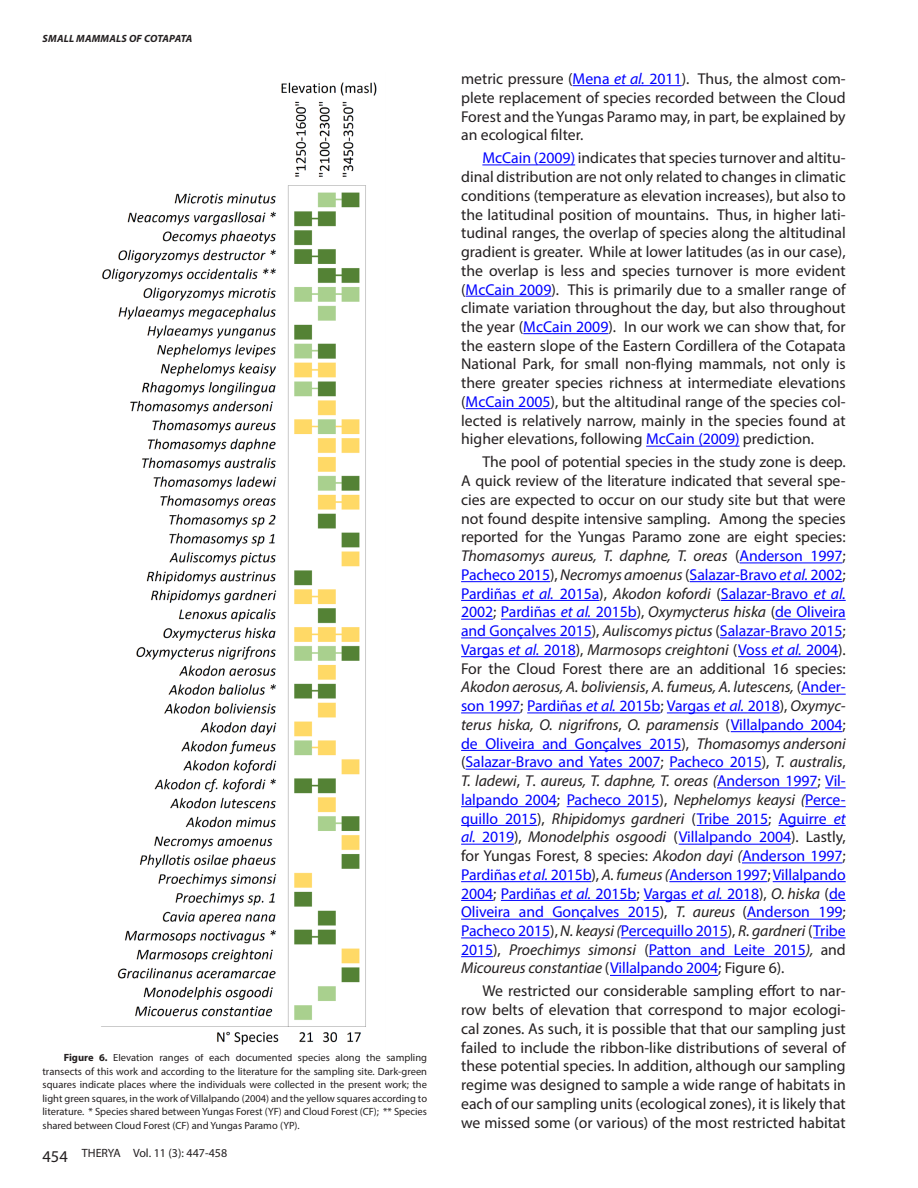
<style>
.page{position:relative;width:918px;height:1188px;background:#fff}
.page>*{position:absolute;margin:0;border:0;box-sizing:border-box;transform-origin:0 0}
.t1{font:15.75px/18.8px "Myriad Pro";letter-spacing:-.005em;color:#00f;text-align:justify}
.t2{font:15.75px/18.8px "Myriad Pro";color:#231f20;text-align:justify}
.t3{font:12px "Myriad Pro";color:#231f20}
.t4{font:10.5px/13.5px "Myriad Pro";color:#231f20;text-align:justify}
.t5{font:italic 700 10.5px "Myriad Pro";letter-spacing:.02em;color:#231f20}
.s1{font-weight:700}
.s2{font-size:16.5px}
.s3{color:#00f}
.s4{font-style:italic;color:#00f}
.s5{color:#231f20}
.s6{font-style:italic;color:#231f20}
.s7{font-style:italic}
</style>
<div class="page">
<hr style="left:573px;top:85px;width:109px;height:1px;background:#00f">
<hr style="left:482px;top:165px;width:93px;height:1px;background:#00f">
<hr style="left:466px;top:296px;width:85px;height:1px;background:#00f">
<hr style="left:523px;top:333px;width:85px;height:1px;background:#00f">
<hr style="left:466px;top:408px;width:85px;height:1px;background:#00f">
<hr style="left:646px;top:446px;width:94px;height:1px;background:#00f">
<hr style="left:740px;top:563px;width:102px;height:1px;background:#00f">
<hr style="left:461px;top:581px;width:89px;height:1px;background:#00f">
<hr style="left:690px;top:581px;width:152px;height:1px;background:#00f">
<hr style="left:461px;top:600px;width:138px;height:1px;background:#00f">
<hr style="left:721px;top:600px;width:125px;height:1px;background:#00f">
<hr style="left:461px;top:619px;width:32px;height:1px;background:#00f">
<hr style="left:501px;top:619px;width:136px;height:1px;background:#00f">
<hr style="left:775px;top:619px;width:71px;height:1px;background:#00f">
<hr style="left:461px;top:638px;width:131px;height:1px;background:#00f">
<hr style="left:720px;top:638px;width:122px;height:1px;background:#00f">
<hr style="left:461px;top:656px;width:115px;height:1px;background:#00f">
<hr style="left:738px;top:656px;width:100px;height:1px;background:#00f">
<hr style="left:801px;top:694px;width:45px;height:1px;background:#00f">
<hr style="left:461px;top:713px;width:59px;height:1px;background:#00f">
<hr style="left:527px;top:713px;width:134px;height:1px;background:#00f">
<hr style="left:667px;top:713px;width:113px;height:1px;background:#00f">
<hr style="left:731px;top:731px;width:111px;height:1px;background:#00f">
<hr style="left:461px;top:750px;width:220px;height:1px;background:#00f">
<hr style="left:466px;top:769px;width:194px;height:1px;background:#00f">
<hr style="left:669px;top:769px;width:93px;height:1px;background:#00f">
<hr style="left:717px;top:788px;width:100px;height:1px;background:#00f">
<svg style="left:825px;top:788px;width:21px;height:1px"></svg>
<hr style="left:461px;top:806px;width:96px;height:1px;background:#00f">
<hr style="left:567px;top:806px;width:93px;height:1px;background:#00f">
<hr style="left:805px;top:806px;width:41px;height:1px;background:#00f">
<hr style="left:461px;top:825px;width:76px;height:1px;background:#00f">
<hr style="left:697px;top:825px;width:71px;height:1px;background:#00f">
<hr style="left:778px;top:825px;width:68px;height:1px;background:#00f">
<hr style="left:461px;top:844px;width:53px;height:1px;background:#00f">
<hr style="left:679px;top:844px;width:112px;height:1px;background:#00f">
<hr style="left:742px;top:863px;width:100px;height:1px;background:#00f">
<hr style="left:461px;top:881px;width:130px;height:1px;background:#00f">
<hr style="left:669px;top:881px;width:98px;height:1px;background:#00f">
<hr style="left:773px;top:881px;width:73px;height:1px;background:#00f">
<hr style="left:461px;top:900px;width:32px;height:1px;background:#00f">
<hr style="left:501px;top:900px;width:136px;height:1px;background:#00f">
<hr style="left:644px;top:900px;width:115px;height:1px;background:#00f">
<svg style="left:829px;top:900px;width:17px;height:1px"></svg>
<hr style="left:461px;top:919px;width:199px;height:1px;background:#00f">
<hr style="left:747px;top:919px;width:95px;height:1px;background:#00f">
<hr style="left:461px;top:938px;width:89px;height:1px;background:#00f">
<hr style="left:621px;top:938px;width:107px;height:1px;background:#00f">
<hr style="left:813px;top:938px;width:33px;height:1px;background:#00f">
<hr style="left:461px;top:956px;width:32px;height:1px;background:#00f">
<hr style="left:649px;top:956px;width:157px;height:1px;background:#00f">
<hr style="left:610px;top:975px;width:108px;height:1px;background:#00f">
<img style="left:101px;top:82px;width:276px;height:963px">
<p class="t5" style="left:43px;top:31px;width:151px">SMALL MAMMALS OF COTAPATA</p>
<p class="t4" style="left:43px;top:1051px;width:386px;text-indent:21px"><span class="s1">Figure 6.</span> Elevation ranges of each documented species along the sampling transects of this work and according to the literature for the sampling site. Dark-green squares indicate places where the individuals were collected in the present work; the light green squares, in the work of Villalpando (2004) and the yellow squares according to literature. * Species shared between Yungas Forest (YF) and Cloud Forest (CF); ** Species shared between Cloud Forest (CF) and Yungas Paramo (YP).</p>
<p class="t3" style="left:43px;top:1146px;width:186px"><span class="s2">454</span> THERYA Vol. 11 (3): 447-458</p>
<p class="t2" style="left:461px;top:69px;width:386px">metric pressure (<span class="s3">Mena</span> <span class="s4">et al.</span> <span class="s3">2011</span>). Thus, the almost com&shy;plete replacement of species recorded between the Cloud Forest and the Yungas Paramo may, in part, be explained by an ecological filter.</p>
<p class="t2" style="left:461px;top:148px;width:386px;text-indent:21px"><span class="s3">McCain (2009)</span> indicates that species turnover and altitu&shy;dinal distribution are not only related to changes in climatic conditions (temperature as elevation increases), but also to the latitudinal position of mountains. Thus, in higher lati&shy;tudinal ranges, the overlap of species along the altitudinal gradient is greater. While at lower latitudes (as in our case), the overlap is less and species turnover is more evident (<span class="s3">McCain 2009</span>). This is primarily due to a smaller range of climate variation throughout the day, but also throughout the year (<span class="s3">McCain 2009</span>). In our work we can show that, for the eastern slope of the Eastern Cordillera of the Cotapata National Park, for small non-flying mammals, not only is there greater species richness at intermediate elevations (<span class="s3">McCain 2005</span>), but the altitudinal range of the species col&shy;lected is relatively narrow, mainly in the species found at higher elevations, following <span class="s3">McCain (2009)</span> prediction.</p>
<p class="t1" style="left:461px;top:453px;width:386px;text-indent:21px"><span class="s5">The pool of potential species in the study zone is deep.<br>A quick review of the literature indicated that several spe&shy;cies are expected to occur on our study site but that were not found despite intensive sampling. Among the species reported for the Yungas Paramo zone are eight species:<br></span><span class="s6">Thomasomys aureus, T. daphne, T. oreas</span> <span class="s5">(</span>Anderson 1997<span class="s5">; </span>Pacheco 2015<span class="s5">),</span> <span class="s6">Necromys amoenus</span> <span class="s5">(</span>Salazar-Bravo <span class="s7">et al.</span> 2002<span class="s5">; </span>Pardiñas <span class="s7">et al.</span> 2015a<span class="s5">),</span> <span class="s6">Akodon kofordi</span> <span class="s5">(</span>Salazar-Bravo <span class="s7">et al.<br></span>2002<span class="s5">;</span> Pardiñas <span class="s7">et al.</span> 2015b<span class="s5">),</span> <span class="s6">Oxymycterus hiska</span> <span class="s5">(</span>de Oliveira and Gonçalves 2015<span class="s5">),</span> <span class="s6">Auliscomys pictus</span> <span class="s5">(</span>Salazar-Bravo 2015<span class="s5">; </span>Vargas <span class="s7">et al.</span> 2018<span class="s5">),</span> <span class="s6">Marmosops creightoni</span> <span class="s5">(</span>Voss <span class="s7">et al.</span> 2004<span class="s5">).<br>For the Cloud Forest there are an additional 16 species:<br></span><span class="s6">Akodon aerosus, A. boliviensis</span><span class="s5">,</span> <span class="s6">A. fumeus, A. lutescens,</span> <span class="s5">(</span>Ander&shy;son 1997<span class="s5">;</span> Pardiñas <span class="s7">et al.</span> 2015b<span class="s5">;</span> Vargas <span class="s7">et al.</span> 2018<span class="s5">),</span> <span class="s6">Oxymyc&shy;terus hiska, O. nigrifrons</span><span class="s5">,</span> <span class="s6">O. paramensis</span> <span class="s5">(</span>Villalpando 2004<span class="s5">; </span>de Oliveira and Gonçalves 2015<span class="s5">),</span> <span class="s6">Thomasomys andersoni </span><span class="s5">(</span>Salazar-Bravo and Yates 2007<span class="s5">;</span> Pacheco 2015<span class="s5">),</span> <span class="s6">T. australis</span><span class="s5">, </span><span class="s6">T. ladewi</span><span class="s5">,</span> <span class="s6">T</span><span class="s5">.</span> <span class="s6">aureus, T. daphne, T. oreas (</span>Anderson 1997<span class="s5">;</span> Vil&shy;lalpando 2004<span class="s5">;</span> Pacheco 2015<span class="s5">),</span> <span class="s6">Nephelomys keaysi (</span>Perce&shy;quillo 2015<span class="s5">),</span> <span class="s6">Rhipidomys gardneri</span> <span class="s5">(</span>Tribe 2015<span class="s5">;</span> Aguirre <span class="s7">et al.</span> 2019<span class="s5">),</span> <span class="s6">Monodelphis osgoodi</span> <span class="s5">(</span>Villalpando 2004<span class="s5">). Lastly, for Yungas Forest, 8 species:</span> <span class="s6">Akodon dayi (</span>Anderson 1997<span class="s5">; </span>Pardiñas <span class="s7">et al.</span> 2015b<span class="s5">),</span> <span class="s6">A. fumeus (</span>Anderson 1997<span class="s5">;</span> Villalpando 2004<span class="s5">;</span> Pardiñas <span class="s7">et al.</span> 2015b<span class="s5">;</span> Vargas <span class="s7">et al.</span> 2018<span class="s5">),</span> <span class="s6">O. hiska</span> <span class="s5">(</span>de Oliveira and Gonçalves 2015<span class="s5">),</span> <span class="s6">T. aureus</span> <span class="s5">(</span>Anderson 199<span class="s5">; </span>Pacheco 2015<span class="s5">),</span> <span class="s6">N. keaysi (</span>Percequillo 2015<span class="s5">),</span> <span class="s6">R. gardneri</span> <span class="s5">(</span>Tribe 2015<span class="s5">),</span> <span class="s6">Proechimys simonsi</span> <span class="s5">(</span>Patton and Leite 2015<span class="s6">),</span> <span class="s5">and </span><span class="s6">Micoureus constantiae</span> <span class="s5">(</span>Villalpando 2004<span class="s5">; Figure 6).</span></p>
<p class="t2" style="left:461px;top:982px;width:386px;text-indent:21px">We restricted our considerable sampling effort to nar&shy;row belts of elevation that correspond to major ecologi&shy;cal zones. As such, it is possible that that our sampling just failed to include the ribbon-like distributions of several of these potential species. In addition, although our sampling regime was designed to sample a wide range of habitats in each of our sampling units (ecological zones), it is likely that we missed some (or various) of the most restricted habitat</p>
</div>
